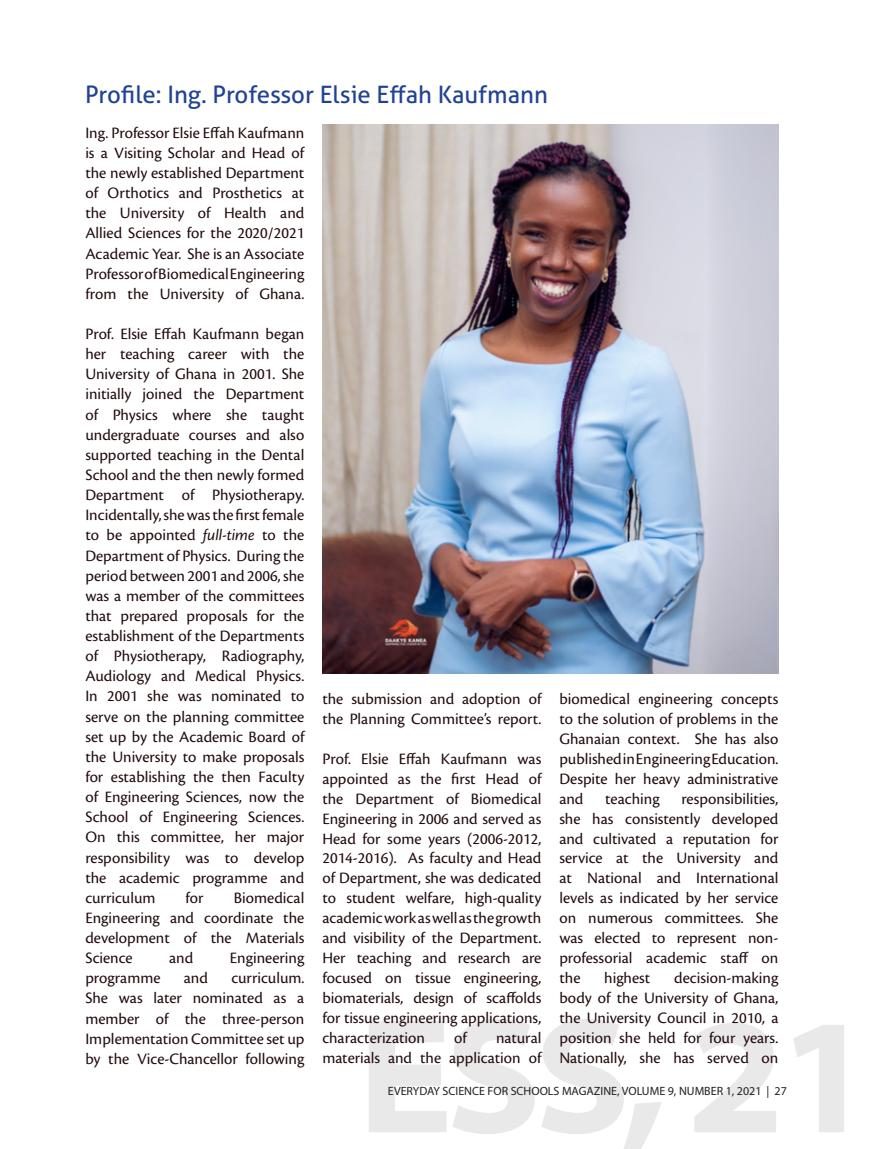
<style>
.page{position:relative;width:872px;height:1149px;background:#fff}
.page>*{position:absolute;margin:0;border:0;box-sizing:border-box;transform-origin:0 0}
.t1{font:700 semi-expanded 165px "Myriad Pro";color:#231f20}
.Interview__Dr__Mrs{font:24px "Aller";color:#214393}
.t2{font:16.5px/20.1px "Cronos Pro";color:#220b0d;text-align:justify}
.t3{font:12px "Myriad Pro";color:#231f20}
.s1{font-style:italic}
</style>
<div class="page">
<img style="left:322px;top:125px;width:456px;height:548px">
<p class="Interview__Dr__Mrs" style="left:85px;top:80px;width:464px">Profile: Ing. Professor Elsie Effah Kaufmann</p>
<p class="t2" style="left:85px;top:122px;width:220px">Ing. Professor Elsie Effah Kaufmann is a Visiting Scholar and Head of the newly established Department of Orthotics and Prosthetics at the University of Health and Allied Sciences for the 2020/2021<br>Academic Year. She is an Associate Professor of Biomedical Engineering from the University of Ghana.</p>
<p class="t2" style="left:85px;top:324px;width:220px">Prof. Elsie Effah Kaufmann began her teaching career with the University of Ghana in 2001. She initially joined the Department of Physics where she taught undergraduate courses and also supported teaching in the Dental School and the then newly formed Department of Physiotherapy.<br>Incidentally, she was the first female to be appointed <span class="s1">full-time</span> to the Department of Physics. During the period between 2001 and 2006, she was a member of the committees that prepared proposals for the establishment of the Departments of Physiotherapy, Radiography, Audiology and Medical Physics.<br>In 2001 she was nominated to serve on the planning committee set up by the Academic Board of the University to make proposals for establishing the then Faculty of Engineering Sciences, now the School of Engineering Sciences.<br>On this committee, her major responsibility was to develop the academic programme and curriculum</p>
<p class="t2" style="left:322px;top:688px;width:220px">the submission and adoption of the Planning Committee’s report.</p>
<p class="t2" style="left:322px;top:748px;width:220px">Prof. Elsie Effah Kaufmann was appointed as the first Head of the Department of Biomedical Engineering in 2006 and served as Head for some years (2006-2012, 2014-2016). As faculty and Head of Department, she was dedicated to student welfare, high-quality academic work as well as the growth and visibility of the Department.<br>Her teaching and research are focused on tissue engineering, biomaterials, design of scaffolds for tissue engineering applications, characterization</p>
<p class="t2" style="left:559px;top:688px;width:220px">biomedical engineering concepts to the solution of problems in the Ghanaian context. She has also published in Engineering Education.<br>Despite her heavy administrative and</p>
<p class="t2" style="left:559px;top:788px;width:220px;text-indent:122px">responsibilities, she has consistently developed and cultivated a reputation for service at the University and at National and International levels as indicated by her service on numerous committees. She was elected to represent non&shy;professorial academic staff on the</p>
<p class="t2" style="left:605px;top:788px;width:56px">teaching</p>
<p class="t2" style="left:186px;top:887px;width:20px">for</p>
<p class="t2" style="left:85px;top:887px;width:220px;text-indent:148px">Biomedical Engineering and coordinate the development of the Materials Science</p>
<p class="t2" style="left:169px;top:947px;width:26px">and</p>
<p class="t2" style="left:230px;top:947px;width:76px">Engineering</p>
<p class="t2" style="left:85px;top:967px;width:220px;text-indent:146px">curriculum.<br>She was later nominated as a member of the three-person Implementation Committee set up by the Vice-Chancellor following</p>
<p class="t2" style="left:85px;top:967px;width:77px">programme</p>
<p class="t2" style="left:184px;top:967px;width:26px">and</p>
<p class="t2" style="left:559px;top:967px;width:220px;text-indent:115px">decision-making body of the University of Ghana, the University Council in 2010, a position she held for four years.<br>Nationally, she has served on</p>
<p class="t2" style="left:604px;top:967px;width:48px">highest</p>
<h1 class="t1" style="left:357px;top:982px;width:519px">ESS, 21</h1>
<p class="t2" style="left:454px;top:1027px;width:14px">of</p>
<p class="t2" style="left:322px;top:1027px;width:220px;text-align:right">natural<br>materials and the application of</p>
<p class="t3" style="left:388px;top:1083px;width:400px">EVERYDAY SCIENCE FOR SCHOOLS MAGAZINE, VOLUME 9, NUMBER 1, 2021 | 27</p>
</div>
